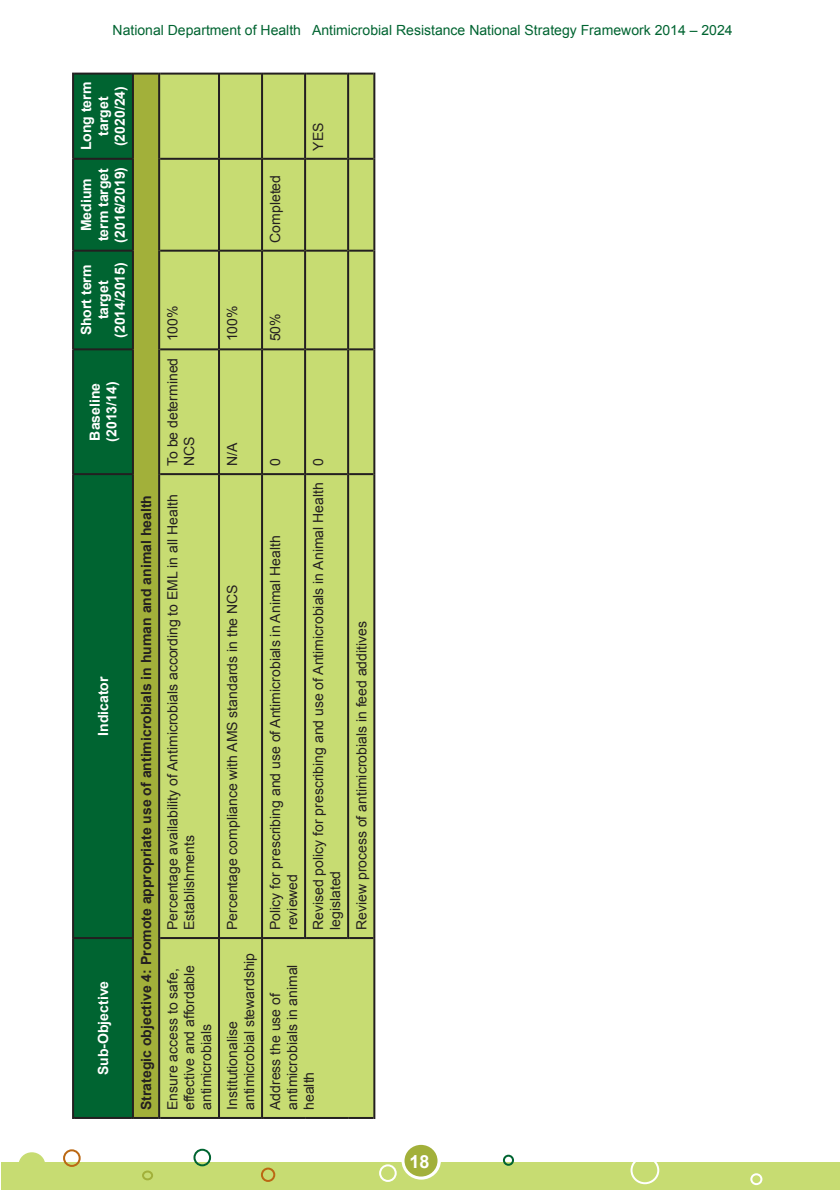
<style>
.page{position:relative;width:840px;height:1191px;background:#fff}
.page>*{position:absolute;margin:0;border:0;box-sizing:border-box;transform-origin:0 0}
.t1{font:700 18px "Arial";color:#fff}
.t2{font:14px/16.8px "Arial";color:#231f20}
.t3{font:700 14px/16.8px "Arial";color:#fff;text-align:center}
.t4{font:14px "Arial";color:#006431}
.t5{font:700 14px "Arial";color:#231f20}
</style>
<div class="page">
<div style="left:1px;top:1162px;width:838px;height:28px;background:#c7dc72"></div>
<div style="left:502px;top:1154px;width:11px;height:11px;border:2px solid #006431;border-radius:50%"></div>
<div style="left:193px;top:1148px;width:18px;height:18px;border:2px solid #006431;border-radius:50%"></div>
<div style="left:261px;top:1167px;width:14px;height:15px;border:2px solid #bb6813;border-radius:50%"></div>
<div style="left:142px;top:1170px;width:11px;height:10px;border:2px solid #a2b03a;border-radius:50%"></div>
<div style="left:63px;top:1149px;width:18px;height:17px;border:2px solid #bb6813;border-radius:50%"></div>
<div style="left:750px;top:1173px;width:12px;height:12px;border:2px solid #fff;border-radius:50%"></div>
<div style="left:630px;top:1156px;width:29px;height:28px;border:2px solid #fff;border-radius:50%"></div>
<div style="left:18px;top:1152px;width:27px;height:26px;background:#c7dc72;border-radius:50%"></div>
<div style="left:379px;top:1164px;width:17px;height:18px;border:2px solid #fff;border-radius:50%"></div>
<svg style="left:401px;top:1141px;width:39px;height:38px"></svg>
<div style="left:404px;top:1144px;width:33px;height:32px;background:#a2b03a;border-radius:50%"></div>
<div style="left:74px;top:75px;width:58px;height:1042px;background:#006431"></div>
<div style="left:133px;top:74px;width:26px;height:1044px;background:#a2b03a"></div>
<div style="left:160px;top:75px;width:213px;height:1042px;background:#c7dc72"></div>
<hr style="left:72px;top:938px;width:2px;height:181px;background:#231f20">
<hr style="left:74px;top:1117px;width:58px;height:2px;background:#231f20">
<hr style="left:72px;top:474px;width:2px;height:464px;background:#231f20">
<hr style="left:74px;top:937px;width:58px;height:2px;background:#231f20">
<hr style="left:72px;top:349px;width:2px;height:125px;background:#231f20">
<hr style="left:74px;top:473px;width:58px;height:2px;background:#231f20">
<hr style="left:72px;top:251px;width:2px;height:98px;background:#231f20">
<hr style="left:74px;top:348px;width:58px;height:2px;background:#231f20">
<hr style="left:72px;top:159px;width:2px;height:92px;background:#231f20">
<hr style="left:74px;top:250px;width:58px;height:2px;background:#231f20">
<hr style="left:72px;top:73px;width:2px;height:86px;background:#231f20">
<hr style="left:74px;top:158px;width:58px;height:2px;background:#231f20">
<hr style="left:74px;top:73px;width:58px;height:2px;background:#231f20">
<hr style="left:132px;top:938px;width:2px;height:181px;background:#231f20">
<hr style="left:134px;top:1117px;width:24px;height:2px;background:#231f20">
<hr style="left:132px;top:474px;width:2px;height:464px;background:#231f20">
<hr style="left:132px;top:349px;width:2px;height:125px;background:#231f20">
<hr style="left:132px;top:251px;width:2px;height:98px;background:#231f20">
<hr style="left:132px;top:159px;width:2px;height:92px;background:#231f20">
<hr style="left:132px;top:73px;width:2px;height:86px;background:#231f20">
<hr style="left:134px;top:73px;width:24px;height:2px;background:#231f20">
<hr style="left:158px;top:938px;width:2px;height:181px;background:#231f20">
<hr style="left:160px;top:1117px;width:58px;height:2px;background:#231f20">
<hr style="left:158px;top:474px;width:2px;height:464px;background:#231f20">
<hr style="left:160px;top:937px;width:58px;height:2px;background:#231f20">
<hr style="left:158px;top:349px;width:2px;height:125px;background:#231f20">
<hr style="left:160px;top:473px;width:58px;height:2px;background:#231f20">
<hr style="left:158px;top:251px;width:2px;height:98px;background:#231f20">
<hr style="left:160px;top:348px;width:58px;height:2px;background:#231f20">
<hr style="left:158px;top:159px;width:2px;height:92px;background:#231f20">
<hr style="left:160px;top:250px;width:58px;height:2px;background:#231f20">
<hr style="left:158px;top:73px;width:2px;height:86px;background:#231f20">
<hr style="left:160px;top:158px;width:58px;height:2px;background:#231f20">
<hr style="left:160px;top:73px;width:58px;height:2px;background:#231f20">
<hr style="left:218px;top:938px;width:2px;height:181px;background:#231f20">
<hr style="left:220px;top:1117px;width:41px;height:2px;background:#231f20">
<hr style="left:218px;top:474px;width:2px;height:464px;background:#231f20">
<hr style="left:220px;top:937px;width:41px;height:2px;background:#231f20">
<hr style="left:218px;top:349px;width:2px;height:125px;background:#231f20">
<hr style="left:220px;top:473px;width:41px;height:2px;background:#231f20">
<hr style="left:218px;top:251px;width:2px;height:98px;background:#231f20">
<hr style="left:220px;top:348px;width:41px;height:2px;background:#231f20">
<hr style="left:218px;top:159px;width:2px;height:92px;background:#231f20">
<hr style="left:220px;top:250px;width:41px;height:2px;background:#231f20">
<hr style="left:218px;top:73px;width:2px;height:86px;background:#231f20">
<hr style="left:220px;top:158px;width:41px;height:2px;background:#231f20">
<hr style="left:220px;top:73px;width:41px;height:2px;background:#231f20">
<hr style="left:261px;top:938px;width:2px;height:181px;background:#231f20">
<hr style="left:263px;top:1117px;width:42px;height:2px;background:#231f20">
<hr style="left:261px;top:474px;width:2px;height:464px;background:#231f20">
<hr style="left:263px;top:937px;width:41px;height:2px;background:#231f20">
<hr style="left:261px;top:349px;width:2px;height:125px;background:#231f20">
<hr style="left:263px;top:473px;width:41px;height:2px;background:#231f20">
<hr style="left:261px;top:251px;width:2px;height:98px;background:#231f20">
<hr style="left:263px;top:348px;width:41px;height:2px;background:#231f20">
<hr style="left:261px;top:159px;width:2px;height:92px;background:#231f20">
<hr style="left:263px;top:250px;width:41px;height:2px;background:#231f20">
<hr style="left:261px;top:73px;width:2px;height:86px;background:#231f20">
<hr style="left:263px;top:158px;width:41px;height:2px;background:#231f20">
<hr style="left:263px;top:73px;width:41px;height:2px;background:#231f20">
<hr style="left:305px;top:1117px;width:43px;height:2px;background:#231f20">
<hr style="left:306px;top:937px;width:41px;height:2px;background:#231f20">
<hr style="left:306px;top:473px;width:41px;height:2px;background:#231f20">
<hr style="left:306px;top:348px;width:41px;height:2px;background:#231f20">
<hr style="left:306px;top:250px;width:41px;height:2px;background:#231f20">
<hr style="left:306px;top:158px;width:41px;height:2px;background:#231f20">
<hr style="left:306px;top:73px;width:41px;height:2px;background:#231f20">
<hr style="left:348px;top:1117px;width:25px;height:2px;background:#231f20">
<hr style="left:349px;top:937px;width:24px;height:2px;background:#231f20">
<hr style="left:349px;top:473px;width:24px;height:2px;background:#231f20">
<hr style="left:349px;top:348px;width:24px;height:2px;background:#231f20">
<hr style="left:349px;top:250px;width:24px;height:2px;background:#231f20">
<hr style="left:349px;top:158px;width:24px;height:2px;background:#231f20">
<hr style="left:349px;top:73px;width:24px;height:2px;background:#231f20">
<hr style="left:304px;top:474px;width:2px;height:465px;background:#231f20">
<hr style="left:304px;top:349px;width:2px;height:125px;background:#231f20">
<hr style="left:304px;top:251px;width:2px;height:98px;background:#231f20">
<hr style="left:304px;top:159px;width:2px;height:92px;background:#231f20">
<hr style="left:304px;top:73px;width:2px;height:86px;background:#231f20">
<hr style="left:347px;top:474px;width:2px;height:465px;background:#231f20">
<hr style="left:347px;top:349px;width:2px;height:125px;background:#231f20">
<hr style="left:347px;top:251px;width:2px;height:98px;background:#231f20">
<hr style="left:347px;top:159px;width:2px;height:92px;background:#231f20">
<hr style="left:347px;top:73px;width:2px;height:86px;background:#231f20">
<hr style="left:373px;top:938px;width:2px;height:181px;background:#231f20">
<hr style="left:373px;top:474px;width:2px;height:464px;background:#231f20">
<hr style="left:373px;top:349px;width:2px;height:125px;background:#231f20">
<hr style="left:373px;top:251px;width:2px;height:98px;background:#231f20">
<hr style="left:373px;top:159px;width:2px;height:92px;background:#231f20">
<hr style="left:373px;top:73px;width:2px;height:86px;background:#231f20">
<p class="t4" style="left:112px;top:21px;width:621px">National Department of Health Antimicrobial Resistance National Strategy Framework 2014 – 2024</p>
<p class="t3" style="left:78px;top:150px;width:70px;rotate:-90deg">Long term target</p>
<p class="t3" style="left:112px;top:146px;width:61px;rotate:-90deg">(2020/24)</p>
<p class="t3" style="left:78px;top:241px;width:75px;rotate:-90deg">Medium term target</p>
<p class="t3" style="left:112px;top:242px;width:77px;rotate:-90deg">(2016/2019)</p>
<p class="t3" style="left:78px;top:338px;width:77px;rotate:-90deg">Short term target (2014/2015)</p>
<p class="t3" style="left:87px;top:440px;width:59px;rotate:-90deg">Baseline</p>
<p class="t3" style="left:104px;top:442px;width:61px;rotate:-90deg">(2013/14)</p>
<p class="t3" style="left:95px;top:735px;width:61px;rotate:-90deg">Indicator</p>
<p class="t3" style="left:95px;top:1075px;width:96px;rotate:-90deg">Sub-Objective</p>
<p class="t5" style="left:137px;top:1110px;width:616px;rotate:-90deg">Strategic objective 4: Promote appropriate use of antimicrobials in human and animal health</p>
<p class="t2" style="left:164px;top:341px;width:37px;rotate:-90deg">100%</p>
<p class="t2" style="left:164px;top:466px;width:110px;rotate:-90deg">To be determined</p>
<p class="t2" style="left:181px;top:466px;width:31px;rotate:-90deg">NCS</p>
<p class="t2" style="left:164px;top:930px;width:437px;rotate:-90deg">Percentage availability of Antimicrobials according to EML in all Health<br>Establishments</p>
<p class="t2" style="left:164px;top:1110px;width:147px;rotate:-90deg">Ensure access to safe, effective and affordable antimicrobials</p>
<p class="t2" style="left:224px;top:341px;width:37px;rotate:-90deg">100%</p>
<p class="t2" style="left:267px;top:243px;width:69px;rotate:-90deg">Completed</p>
<p class="t2" style="left:267px;top:341px;width:30px;rotate:-90deg">50%</p>
<p class="t2" style="left:310px;top:151px;width:30px;rotate:-90deg">YES</p>
<p class="t2" style="left:224px;top:466px;width:25px;rotate:-90deg">N/A</p>
<p class="t2" style="left:224px;top:930px;width:347px;rotate:-90deg">Percentage compliance with AMS standards in the NCS</p>
<p class="t2" style="left:224px;top:1110px;width:159px;rotate:-90deg">Institutionalise antimicrobial stewardship</p>
<p class="t2" style="left:267px;top:466px;width:9px;rotate:-90deg">0</p>
<p class="t2" style="left:267px;top:930px;width:396px;rotate:-90deg">Policy for prescribing and use of Antimicrobials in Animal Health reviewed</p>
<p class="t2" style="left:310px;top:466px;width:9px;rotate:-90deg">0</p>
<p class="t2" style="left:310px;top:930px;width:449px;rotate:-90deg">Revised policy for prescribing and use of Antimicrobials in Animal Health legislated</p>
<p class="t2" style="left:353px;top:930px;width:310px;rotate:-90deg">Review process of antimicrobials in feed additives</p>
<p class="t2" style="left:267px;top:1110px;width:147px;rotate:-90deg">Address the use of antimicrobials in animal health</p>
<p class="t1" style="left:409px;top:1149px;width:22px">18</p>
</div>
